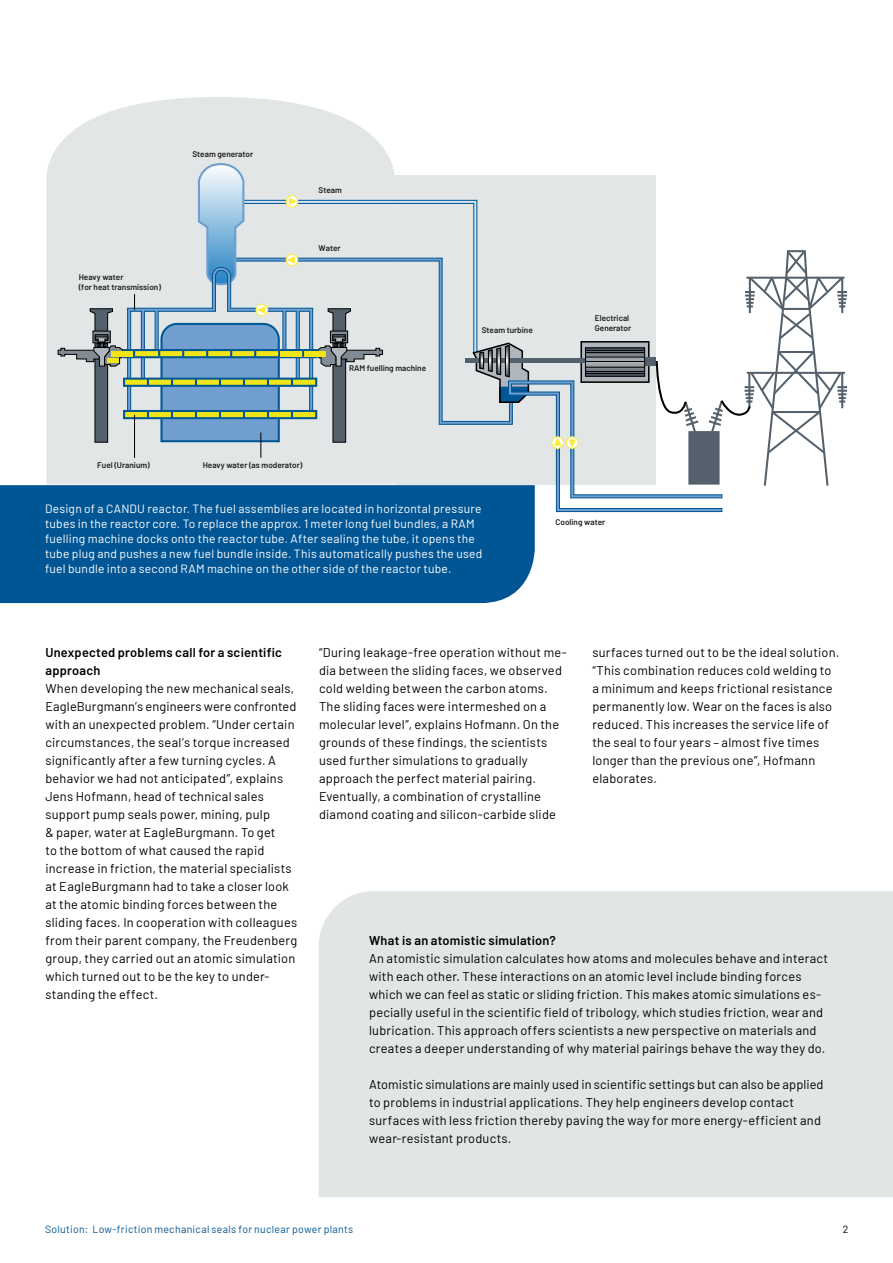
<style>
.page{position:relative;width:893px;height:1263px;background:#fff}
.page>*{position:absolute;margin:0;border:0;box-sizing:border-box;transform-origin:0 0}
.t1{font:12.75px/18px "Barlow";letter-spacing:.02em;color:#000}
.t2{font:600 12.75px/18px "Barlow";letter-spacing:.02em;color:#000}
.t3{font:12px/15px "Barlow";letter-spacing:.02em;color:#fff}
.t4{font:10.5px "Barlow";letter-spacing:.025em;color:#005594}
.t5{font:10.5px "Barlow";color:#000}
.t6{font:600 8.25px/9.8px "Barlow";color:#1e1e1c}
</style>
<div class="page">
<div style="left:319px;top:891px;width:574px;height:306px;background:#e2e5e5"></div>
<div style="left:0;top:485px;width:535px;height:118px;background:#005594"></div>
<svg style="left:46px;top:98px;width:345px;height:386px;fill:#e3e6e6"></svg>
<svg style="left:57px;top:162px;width:790px;height:351px"></svg>
<div style="left:280px;top:351px;width:22px;height:5px;background:#f0e517"></div>
<div style="left:304px;top:351px;width:22px;height:5px;background:#f0e517"></div>
<div style="left:111px;top:351px;width:22px;height:5px;background:#f0e517"></div>
<p class="t6" style="left:192px;top:148px;width:62px">Steam generator</p>
<p class="t6" style="left:79px;top:272px;width:84px">Heavy water<br>(for heat transmission)</p>
<p class="t6" style="left:319px;top:185px;width:25px">Steam</p>
<p class="t6" style="left:319px;top:243px;width:24px">Water</p>
<p class="t6" style="left:349px;top:363px;width:79px">RAM fuelling machine</p>
<p class="t6" style="left:482px;top:325px;width:53px">Steam turbine</p>
<p class="t6" style="left:595px;top:313px;width:38px">Electrical<br>Generator</p>
<p class="t6" style="left:97px;top:460px;width:54px">Fuel (Uranium)</p>
<p class="t6" style="left:203px;top:460px;width:101px">Heavy water (as moderator)</p>
<p class="t3" style="left:45px;top:500px;width:439px">Design of a CANDU reactor. The fuel assemblies are located in horizontal pressure tubes in the reactor core. To replace the approx. 1 meter long fuel bundles, a RAM fuelling machine docks onto the reactor tube. After sealing the tube, it opens the tube plug and pushes a new fuel bundle inside. This automatically pushes the used fuel bundle into a second RAM machine on the other side of the reactor tube.</p>
<p class="t6" style="left:555px;top:516px;width:51px">Cooling water</p>
<p class="t2" style="left:45px;top:642px;width:238px">Unexpected problems call for a scientific approach</p>
<p class="t1" style="left:45px;top:678px;width:254px">When developing the new mechanical seals, EagleBurgmann’s engineers were confronted with an unexpected problem. “Under certain circumstances, the seal’s torque increased significantly after a few turning cycles. A behavior we had not anticipated”, explains Jens Hofmann, head of technical sales support pump seals power, mining, pulp<br>&amp; paper, water at EagleBurgmann. To get<br>to the bottom of what caused the rapid increase in friction, the material specialists at EagleBurgmann had to take a closer look at the atomic binding forces between the sliding faces. In cooperation with colleagues from their parent company, the Freudenberg group, they carried out an atomic simulation which turned out to be the key to under&shy;standing the effect.</p>
<p class="t1" style="left:319px;top:642px;width:249px">“During leakage-free operation without me&shy;dia between the sliding faces, we observed cold welding between the carbon atoms.<br>The sliding faces were intermeshed on a molecular level”, explains Hofmann. On the grounds of these findings, the scientists used further simulations to gradually approach the perfect material pairing.<br>Eventually, a combination of crystalline diamond coating and silicon-carbide slide</p>
<p class="t1" style="left:592px;top:643px;width:249px">surfaces turned out to be the ideal solution. “This combination reduces cold welding to a minimum and keeps frictional resistance permanently low. Wear on the faces is also reduced. This increases the service life of the seal to four years – almost five times longer than the previous one”, Hofmann elaborates.</p>
<p class="t2" style="left:369px;top:930px;width:188px">What is an atomistic simulation?</p>
<p class="t1" style="left:369px;top:948px;width:461px">An atomistic simulation calculates how atoms and molecules behave and interact with each other. These interactions on an atomic level include binding forces which we can feel as static or sliding friction. This makes atomic simulations es&shy;pecially useful in the scientific field of tribology, which studies friction, wear and lubrication. This approach offers scientists a new perspective on materials and creates a deeper understanding of why material pairings behave the way they do.</p>
<p class="t1" style="left:369px;top:1075px;width:456px">Atomistic simulations are mainly used in scientific settings but can also be applied to problems in industrial applications. They help engineers develop contact surfaces with less friction thereby paving the way for more energy-efficient and wear-resistant products.</p>
<p class="t4" style="left:45px;top:1222px;width:310px">Solution: Low-friction mechanical seals for nuclear power plants</p>
<p class="t5" style="left:843px;top:1222px;width:7px">2</p>
</div>
